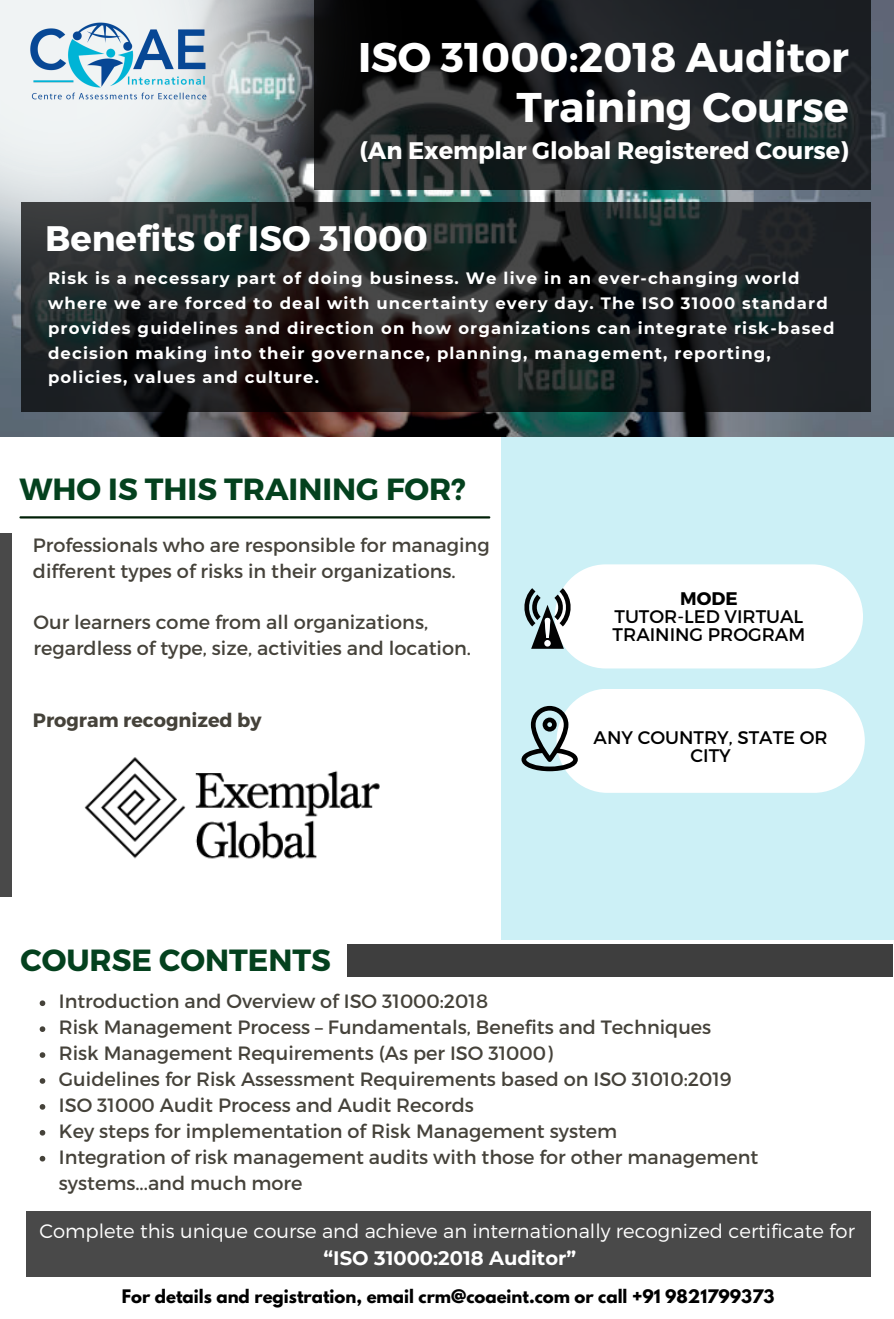
<style>
.page{position:relative;width:894px;height:1319px;background:#fff}
.page>*{position:absolute;margin:0;border:0;box-sizing:border-box;transform-origin:0 0}
.t1{font:700 41.4px/49.5px "Montserrat";color:#fff;text-align:right}
.t2{font:700 35.4px "Montserrat";color:#fff}
.t3{font:700 30.6px "Montserrat";color:#04411e}
.t4{font:700 24px "Montserrat";color:#fff}
.t5{font:300 19.5px "Montserrat";color:#fff}
.t6{font:700 19.5px "Montserrat";color:#fff}
.t7{font:19.2px/26px "Montserrat";color:#45423a}
.t8{font:700 19.2px "Montserrat";color:#45423a}
.t9{font:18.15px/18px "Montserrat";color:#000}
.t10{font:700 18.15px "Montserrat";color:#000}
.t11{font:700 16.5px/24.8px "Montserrat";letter-spacing:.07em;color:#fff}
.t12{font:700 16.5px "League Spartan";color:#000}
</style>
<div class="page">
<hr style="left:20px;top:516px;width:469px;height:2px;background:#002007">
<div style="left:501px;top:431px;width:392px;height:508px;background:#ccf0f6"></div>
<img style="left:0;top:0;width:893px;height:437px">
<img style="left:0;top:0;width:421px;height:378px">
<svg style="left:314px;top:0;width:556px;height:190px;background:#1b1f21"></svg>
<svg style="left:22px;top:202px;width:848px;height:209px;background:#1e2122"></svg>
<img style="left:0;top:0;width:256px;height:150px">
<div style="left:0;top:533px;width:12px;height:363px;background:#494949"></div>
<img style="left:84px;top:757px;width:295px;height:102px">
<div style="left:554px;top:564px;width:308px;height:104px;background:#fff;border-radius:51px"></div>
<div style="left:556px;top:688px;width:308px;height:105px;background:#fff;border-radius:51px"></div>
<svg style="left:521px;top:706px;width:56px;height:65px"></svg>
<div style="left:347px;top:943px;width:545px;height:33px;background:#3e3e3e"></div>
<svg style="left:524px;top:588px;width:46px;height:61px"></svg>
<svg style="left:40px;top:1000px;width:5px;height:6px"></svg>
<svg style="left:40px;top:1026px;width:5px;height:6px"></svg>
<svg style="left:40px;top:1052px;width:5px;height:5px"></svg>
<svg style="left:40px;top:1078px;width:5px;height:5px"></svg>
<svg style="left:40px;top:1104px;width:5px;height:5px"></svg>
<svg style="left:40px;top:1130px;width:5px;height:5px"></svg>
<svg style="left:40px;top:1155px;width:5px;height:6px"></svg>
<div style="left:26px;top:1211px;width:844px;height:66px;background:#494949"></div>
<h1 class="t1" style="left:358px;top:31px;width:492px">ISO 31000:2018 Auditor<br>Training Course</h1>
<p class="t4" style="left:359px;top:135px;width:490px">(An Exemplar Global Registered Course)</p>
<h2 class="t2" style="left:45px;top:215px;width:384px">Benefits of ISO 31000</h2>
<p class="t11" style="left:48px;top:266px;width:787px">Risk is a necessary part of doing business. We live in an ever-changing world where we are forced to deal with uncertainty every day. The ISO 31000 standard provides guidelines and direction on how organizations can integrate risk-based decision making into their governance, planning, management, reporting, policies, values and culture.</p>
<h3 class="t3" style="left:19px;top:469px;width:448px">WHO IS THIS TRAINING FOR?</h3>
<p class="t7" style="left:33px;top:531px;width:458px">Professionals who are responsible for managing different types of risks in their organizations.</p>
<p class="t7" style="left:34px;top:608px;width:439px">Our learners come from all organizations, regardless of type, size, activities and location.</p>
<p class="t8" style="left:33px;top:707px;width:230px">Program recognized by</p>
<p class="t10" style="left:680px;top:586px;width:59px">MODE</p>
<p class="t9" style="left:612px;top:606px;width:194px">TUTOR-LED VIRTUAL<br>TRAINING PROGRAM</p>
<p class="t9" style="left:593px;top:727px;width:236px;text-align:center">ANY COUNTRY, STATE OR<br>CITY</p>
<h3 class="t3" style="left:21px;top:940px;width:312px">COURSE CONTENTS</h3>
<p class="t7" style="left:59px;top:987px;width:700px">Introduction and Overview of ISO 31000:2018<br>Risk Management Process – Fundamentals, Benefits and Techniques<br>Risk Management Requirements (As per ISO 31000)<br>Guidelines for Risk Assessment Requirements based on ISO 31010:2019<br>ISO 31000 Audit Process and Audit Records<br>Key steps for implementation of Risk Management system<br>Integration of risk management audits with those for other management systems...and much more</p>
<p class="t5" style="left:39px;top:1218px;width:816px">Complete this unique course and achieve an internationally recognized certificate for</p>
<p class="t6" style="left:323px;top:1246px;width:254px">“ISO 31000:2018 Auditor”</p>
<p class="t12" style="left:122px;top:1288px;width:654px">For details and registration, email crm@coaeint.com or call +91 9821799373</p>
</div>
